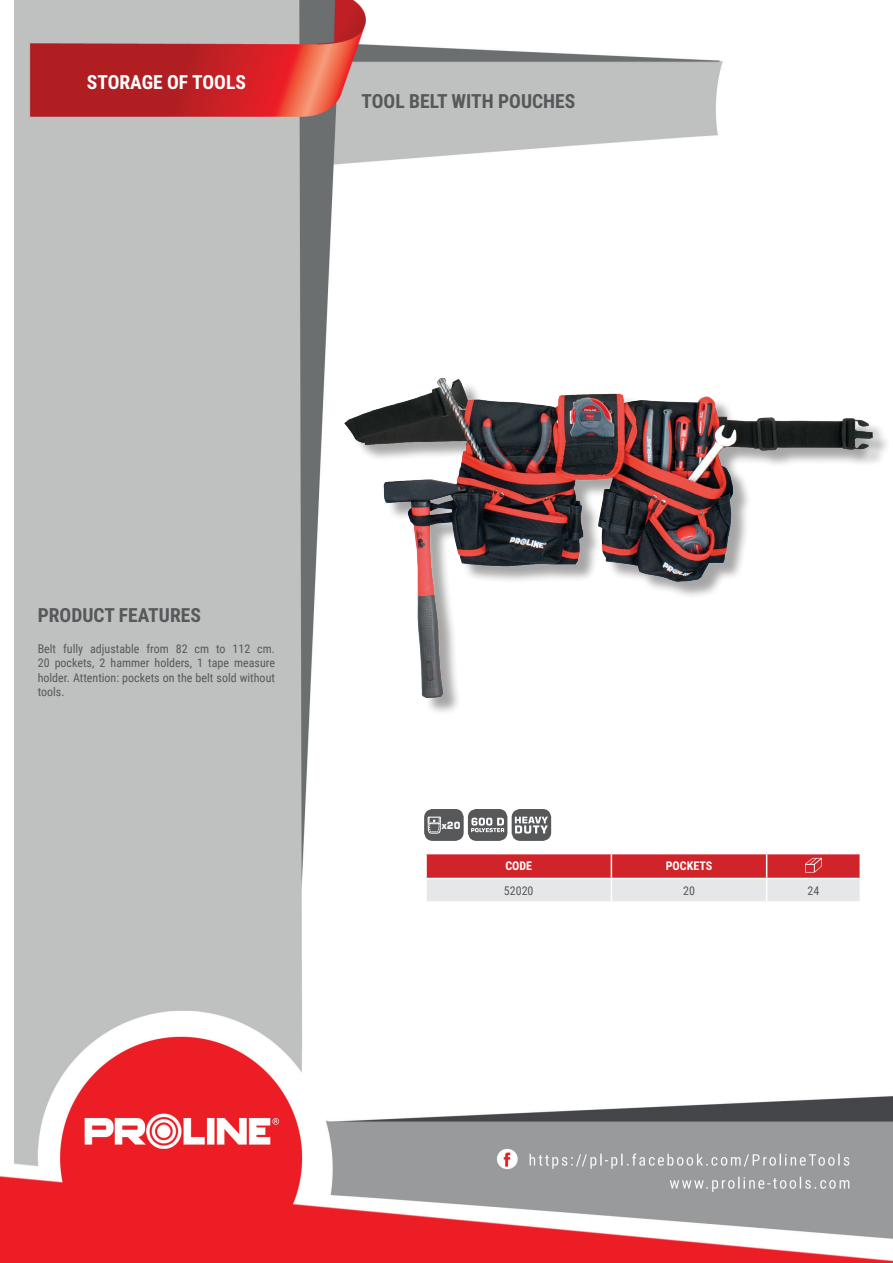
<style>
.page{position:relative;width:893px;height:1263px;background:#fff}
.page>*{position:absolute;margin:0;border:0;box-sizing:border-box;transform-origin:0 0}
.t1{font:700 19.5px "Roboto Condensed";color:#57585a}
.t2{font:700 19.5px "Roboto Condensed";color:#fff}
.t3{font:12px/14.4px "Roboto Condensed";color:#57585a;text-align:justify}
.t4{font:700 12px "Roboto Condensed";color:#fff}
.t5{font:700 9.75px "Square 721 BT";color:#fff}
</style>
<div class="page">
<img style="left:0;top:0;width:893px;height:1263px">
<div style="left:348px;top:380px;width:543px;height:336px;background:#fff"></div>
<img style="left:345px;top:378px;width:527px;height:320px">
<hr style="left:425px;top:854px;width:2px;height:24px;background:#fff">
<hr style="left:425px;top:879px;width:2px;height:22px;background:#fff">
<hr style="left:425px;top:853px;width:186px;height:1px;background:#fff">
<hr style="left:425px;top:878px;width:186px;height:1px;background:#fff">
<hr style="left:425px;top:901px;width:186px;height:2px;background:#fff">
<hr style="left:611px;top:901px;width:156px;height:2px;background:#fff">
<hr style="left:767px;top:901px;width:94px;height:2px;background:#fff">
<svg style="left:426px;top:853px;width:435px;height:48px"></svg>
<div style="left:425px;top:810px;width:38px;height:30px;background:#57585a;border-radius:8px"></div>
<div style="left:424px;top:809px;width:40px;height:32px;border:1px solid #57585a;border-radius:8px"></div>
<svg style="left:427px;top:816px;width:14px;height:18px"></svg>
<div style="left:469px;top:810px;width:38px;height:30px;background:#57585a;border-radius:8px"></div>
<div style="left:468px;top:809px;width:39px;height:32px;border:1px solid #57585a;border-radius:8px"></div>
<svg style="left:471px;top:818px;width:33px;height:14px"></svg>
<div style="left:512px;top:810px;width:38px;height:30px;background:#57585a;border-radius:8px"></div>
<div style="left:512px;top:809px;width:39px;height:32px;border:1px solid #57585a;border-radius:8px"></div>
<svg style="left:515px;top:817px;width:33px;height:16px"></svg>
<h1 class="t2" style="left:87px;top:69px;width:161px">STORAGE OF TOOLS</h1>
<h1 class="t1" style="left:361px;top:88px;width:215px">TOOL BELT WITH POUCHES</h1>
<h1 class="t1" style="left:38px;top:601px;width:165px">PRODUCT FEATURES</h1>
<p class="t3" style="left:38px;top:641px;width:239px">Belt fully adjustable from 82 cm to 112 cm.<br>20 pockets, 2 hammer holders, 1 tape measure holder. Attention: pockets on the belt sold without tools.</p>
<p class="t5" style="left:441px;top:820px;width:21px">x20</p>
<p class="t4" style="left:505px;top:858px;width:28px">CODE</p>
<p class="t4" style="left:666px;top:858px;width:48px">POCKETS</p>
<p class="t3" style="left:504px;top:883px;width:31px">52020</p>
<p class="t3" style="left:683px;top:883px;width:13px">20</p>
<p class="t3" style="left:807px;top:883px;width:13px">24</p>
</div>
